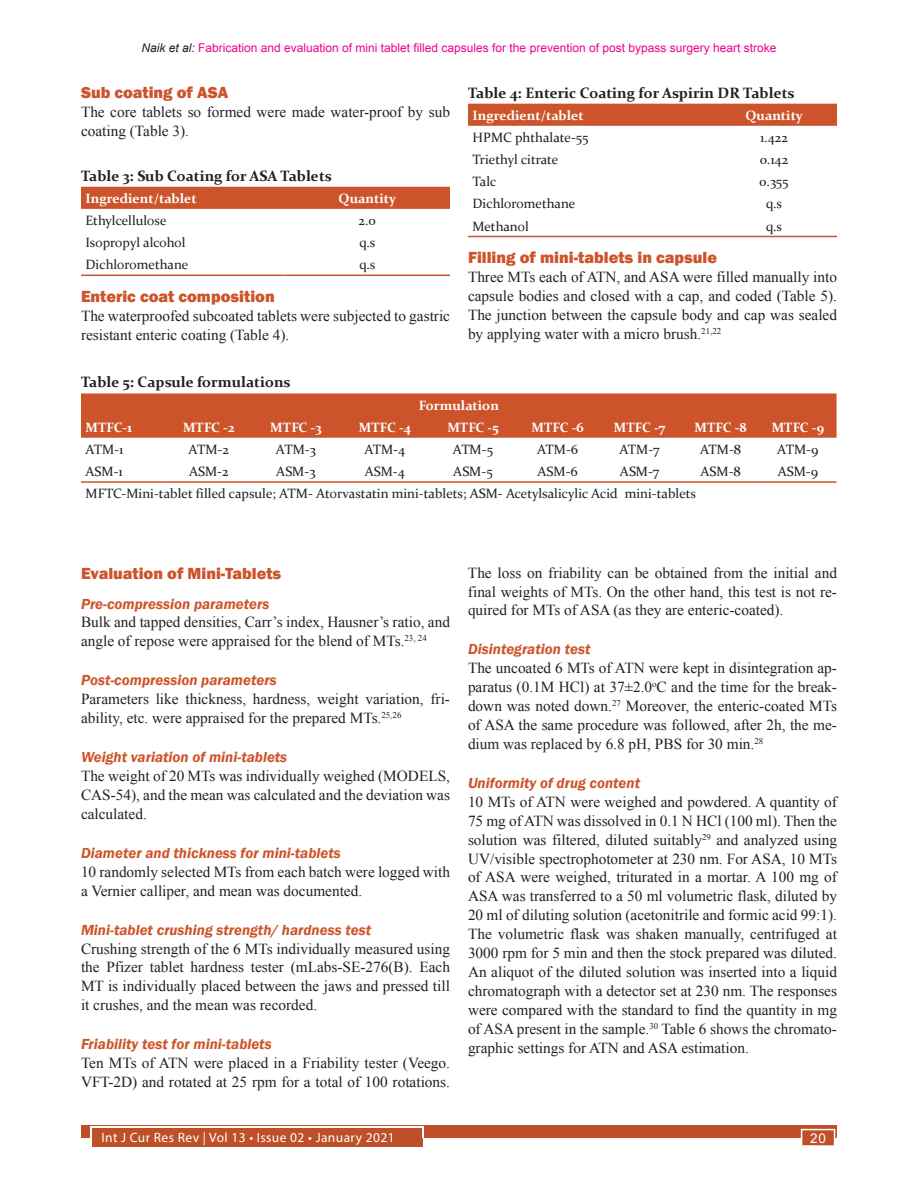
<style>
.page{position:relative;width:918px;height:1188px;background:#fff}
.page>*{position:absolute;margin:0;border:0;box-sizing:border-box;transform-origin:0 0}
.t1{font:800 16.5px "Franklin Gothic";color:#cd542a}
.t2{font:15.3px/18.9px "Times New Roman";color:#231f20}
.t3{font:italic 600 15px "Franklin Gothic";color:#cd542a}
.t4{font:700 15px "Constantia";color:#231f20}
.t5{font:13.5px "Constantia";color:#231f20}
.t6{font:700 13.5px "Constantia";color:#fff}
.t7{font:13.5px "Myriad Pro";letter-spacing:.03em;color:#fff}
.t8{font:13.5px "Arial";color:#fff}
.t9{font:12px "Arial";color:#ed028c}
.s1{font-style:italic;color:#231f20}
</style>
<div class="page">
<div style="left:81px;top:1125px;width:756px;height:13px;background:#be4f27"></div>
<div style="left:92px;top:1128px;width:331px;height:19px;background:#be4f27"></div>
<hr style="left:91px;top:1127px;width:332px;height:1px;background:#fff">
<div style="left:801px;top:1129px;width:34px;height:17px;background:#be4f27;border:2px solid #fff"></div>
<div style="left:81px;top:187px;width:369px;height:22px;background:#cd542a"></div>
<hr style="left:81px;top:275px;width:203px;height:1px;background:#cd542a">
<hr style="left:284px;top:275px;width:166px;height:1px;background:#cd542a">
<div style="left:468px;top:104px;width:369px;height:22px;background:#cd542a"></div>
<hr style="left:468px;top:236px;width:243px;height:1px;background:#cd542a">
<hr style="left:711px;top:236px;width:126px;height:1px;background:#cd542a">
<div style="left:81px;top:393px;width:756px;height:45px;background:#cd542a"></div>
<hr style="left:81px;top:481px;width:86px;height:2px;background:#cd542a">
<hr style="left:167px;top:481px;width:83px;height:2px;background:#cd542a">
<hr style="left:250px;top:481px;width:92px;height:2px;background:#cd542a">
<hr style="left:342px;top:481px;width:86px;height:2px;background:#cd542a">
<hr style="left:428px;top:481px;width:90px;height:2px;background:#cd542a">
<hr style="left:518px;top:481px;width:79px;height:2px;background:#cd542a">
<hr style="left:597px;top:481px;width:85px;height:2px;background:#cd542a">
<hr style="left:682px;top:481px;width:77px;height:2px;background:#cd542a">
<hr style="left:759px;top:481px;width:78px;height:2px;background:#cd542a">
<p class="t9" style="left:141px;top:40px;width:636px"><span class="s1">Naik et al:</span> Fabrication and evaluation of mini tablet filled capsules for the prevention of post bypass surgery heart stroke</p>
<p class="t1" style="left:81px;top:82px;width:149px">Sub coating of ASA</p>
<p class="t2" style="left:81px;top:102px;width:371px">The core tablets so formed were made water-proof by sub coating (Table 3).</p>
<p class="t4" style="left:81px;top:165px;width:252px">Table 3: Sub Coating for ASA Tablets</p>
<p class="t6" style="left:86px;top:189px;width:113px">Ingredient/tablet</p>
<p class="t6" style="left:339px;top:189px;width:59px">Quantity</p>
<p class="t5" style="left:86px;top:211px;width:83px">Ethylcellulose</p>
<p class="t5" style="left:359px;top:211px;width:19px">2.0</p>
<p class="t5" style="left:86px;top:233px;width:102px">Isopropyl alcohol</p>
<p class="t5" style="left:359px;top:233px;width:17px">q.s</p>
<p class="t5" style="left:86px;top:256px;width:104px">Dichloromethane</p>
<p class="t5" style="left:359px;top:256px;width:17px">q.s</p>
<p class="t1" style="left:81px;top:286px;width:195px">Enteric coat composition</p>
<p class="t2" style="left:81px;top:306px;width:371px">The waterproofed subcoated tablets were subjected to gastric resistant enteric coating (Table 4).</p>
<p class="t4" style="left:468px;top:82px;width:328px">Table 4: Enteric Coating for Aspirin DR Tablets</p>
<p class="t6" style="left:472px;top:106px;width:113px">Ingredient/tablet</p>
<p class="t6" style="left:745px;top:106px;width:59px">Quantity</p>
<p class="t5" style="left:472px;top:128px;width:118px">HPMC phthalate-55</p>
<p class="t5" style="left:760px;top:128px;width:29px">1.422</p>
<p class="t5" style="left:472px;top:150px;width:87px">Triethyl citrate</p>
<p class="t5" style="left:760px;top:150px;width:30px">0.142</p>
<p class="t5" style="left:472px;top:172px;width:25px">Talc</p>
<p class="t5" style="left:759px;top:172px;width:31px">0.355</p>
<p class="t5" style="left:472px;top:195px;width:104px">Dichloromethane</p>
<p class="t5" style="left:766px;top:195px;width:17px">q.s</p>
<p class="t5" style="left:472px;top:217px;width:58px">Methanol</p>
<p class="t5" style="left:766px;top:217px;width:17px">q.s</p>
<p class="t1" style="left:468px;top:247px;width:251px">Filling of mini-tablets in capsule</p>
<p class="t2" style="left:468px;top:267px;width:371px;text-align:justify">Three MTs each of ATN, and ASA were filled manually into capsule bodies and closed with a cap, and coded (Table 5).<br>The junction between the capsule body and cap was sealed by applying water with a micro brush.<sup>21,22</sup></p>
<p class="t4" style="left:81px;top:372px;width:211px">Table 5: Capsule formulations</p>
<p class="t6" style="left:419px;top:396px;width:82px">Formulation</p>
<p class="t6" style="left:86px;top:418px;width:48px">MTFC-1</p>
<p class="t6" style="left:183px;top:418px;width:53px">MTFC -2</p>
<p class="t6" style="left:270px;top:418px;width:53px">MTFC -3</p>
<p class="t6" style="left:359px;top:418px;width:54px">MTFC -4</p>
<p class="t6" style="left:447px;top:418px;width:53px">MTFC -5</p>
<p class="t6" style="left:531px;top:418px;width:54px">MTFC -6</p>
<p class="t6" style="left:614px;top:418px;width:53px">MTFC -7</p>
<p class="t6" style="left:695px;top:418px;width:54px">MTFC -8</p>
<p class="t6" style="left:772px;top:418px;width:54px">MTFC -9</p>
<p class="t5" style="left:86px;top:440px;width:40px">ATM-1</p>
<p class="t5" style="left:189px;top:440px;width:42px">ATM-2</p>
<p class="t5" style="left:276px;top:440px;width:41px">ATM-3</p>
<p class="t5" style="left:364px;top:440px;width:42px">ATM-4</p>
<p class="t5" style="left:453px;top:440px;width:42px">ATM-5</p>
<p class="t5" style="left:537px;top:440px;width:43px">ATM-6</p>
<p class="t5" style="left:620px;top:440px;width:42px">ATM-7</p>
<p class="t5" style="left:700px;top:440px;width:43px">ATM-8</p>
<p class="t5" style="left:777px;top:440px;width:43px">ATM-9</p>
<p class="t5" style="left:86px;top:462px;width:39px">ASM-1</p>
<p class="t5" style="left:189px;top:462px;width:41px">ASM-2</p>
<p class="t5" style="left:276px;top:462px;width:41px">ASM-3</p>
<p class="t5" style="left:365px;top:462px;width:42px">ASM-4</p>
<p class="t5" style="left:453px;top:462px;width:41px">ASM-5</p>
<p class="t5" style="left:537px;top:462px;width:42px">ASM-6</p>
<p class="t5" style="left:620px;top:462px;width:41px">ASM-7</p>
<p class="t5" style="left:701px;top:462px;width:42px">ASM-8</p>
<p class="t5" style="left:778px;top:462px;width:42px">ASM-9</p>
<p class="t5" style="left:86px;top:484px;width:612px">MFTC-Mini-tablet filled capsule; ATM- Atorvastatin mini-tablets; ASM- Acetylsalicylic Acid mini-tablets</p>
<p class="t1" style="left:81px;top:562px;width:202px">Evaluation of Mini-Tablets</p>
<p class="t3" style="left:81px;top:594px;width:190px">Pre-compression parameters</p>
<p class="t2" style="left:81px;top:613px;width:371px">Bulk and tapped densities, Carr’s index, Hausner’s ratio, and angle of repose were appraised for the blend of MTs.<sup>23,</sup> <sup>24</sup></p>
<p class="t3" style="left:81px;top:671px;width:197px">Post-compression parameters</p>
<p class="t2" style="left:81px;top:689px;width:370px">Parameters like thickness, hardness, weight variation, fri&shy;ability, etc. were appraised for the prepared MTs.<sup>25,26</sup></p>
<p class="t3" style="left:81px;top:747px;width:208px">Weight variation of mini-tablets</p>
<p class="t2" style="left:81px;top:766px;width:371px;text-align:justify">The weight of 20 MTs was individually weighed (MODELS, CAS-54), and the mean was calculated and the deviation was calculated.</p>
<p class="t3" style="left:81px;top:843px;width:261px">Diameter and thickness for mini-tablets</p>
<p class="t2" style="left:81px;top:862px;width:371px">10 randomly selected MTs from each batch were logged with a Vernier calliper, and mean was documented.</p>
<p class="t3" style="left:81px;top:920px;width:292px">Mini-tablet crushing strength/ hardness test</p>
<p class="t2" style="left:81px;top:939px;width:371px;text-align:justify">Crushing strength of the 6 MTs individually measured using the Pfizer tablet hardness tester (mLabs-SE-276(B). Each MT is individually placed between the jaws and pressed till it crushes, and the mean was recorded.</p>
<p class="t3" style="left:81px;top:1035px;width:192px">Friability test for mini-tablets</p>
<p class="t2" style="left:81px;top:1053px;width:371px">Ten MTs of ATN were placed in a Friability tester (Veego.<br>VFT-2D) and rotated at 25 rpm for a total of 100 rotations.</p>
<p class="t2" style="left:468px;top:563px;width:371px;text-align:justify">The loss on friability can be obtained from the initial and final weights of MTs. On the other hand, this test is not re&shy;quired for MTs of ASA (as they are enteric-coated).</p>
<p class="t3" style="left:468px;top:640px;width:124px">Disintegration test</p>
<p class="t2" style="left:468px;top:659px;width:371px;text-align:justify">The uncoated 6 MTs of ATN were kept in disintegration ap&shy;paratus (0.1M HCl) at 37±2.0<sup>o</sup>C and the time for the break&shy;down was noted down.<sup>27</sup> Moreover, the enteric-coated MTs of ASA the same procedure was followed, after 2h, the me&shy;dium was replaced by 6.8 pH, PBS for 30 min.<sup>28</sup></p>
<p class="t3" style="left:468px;top:773px;width:174px">Uniformity of drug content</p>
<p class="t2" style="left:468px;top:792px;width:371px;text-align:justify">10 MTs of ATN were weighed and powdered. A quantity of 75 mg of ATN was dissolved in 0.1 N HCl (100 ml). Then the solution was filtered, diluted suitably<sup>29</sup> and analyzed using UV/visible spectrophotometer at 230 nm. For ASA, 10 MTs of ASA were weighed, triturated in a mortar. A 100 mg of ASA was transferred to a 50 ml volumetric flask, diluted by 20 ml of diluting solution (acetonitrile and formic acid 99:1).<br>The volumetric flask was shaken manually, centrifuged at 3000 rpm for 5 min and then the stock prepared was diluted.<br>An aliquot of the diluted solution was inserted into a liquid chromatograph with a detector set at 230 nm. The responses were compared with the standard to find the quantity in mg of ASA present in the sample.<sup>30</sup> Table 6 shows the chromato&shy;graphic settings for ATN and ASA estimation.</p>
<p class="t7" style="left:101px;top:1129px;width:295px">Int J Cur Res Rev | Vol 13 • Issue 02 • January 2021</p>
<p class="t8" style="left:810px;top:1130px;width:17px">20</p>
</div>
